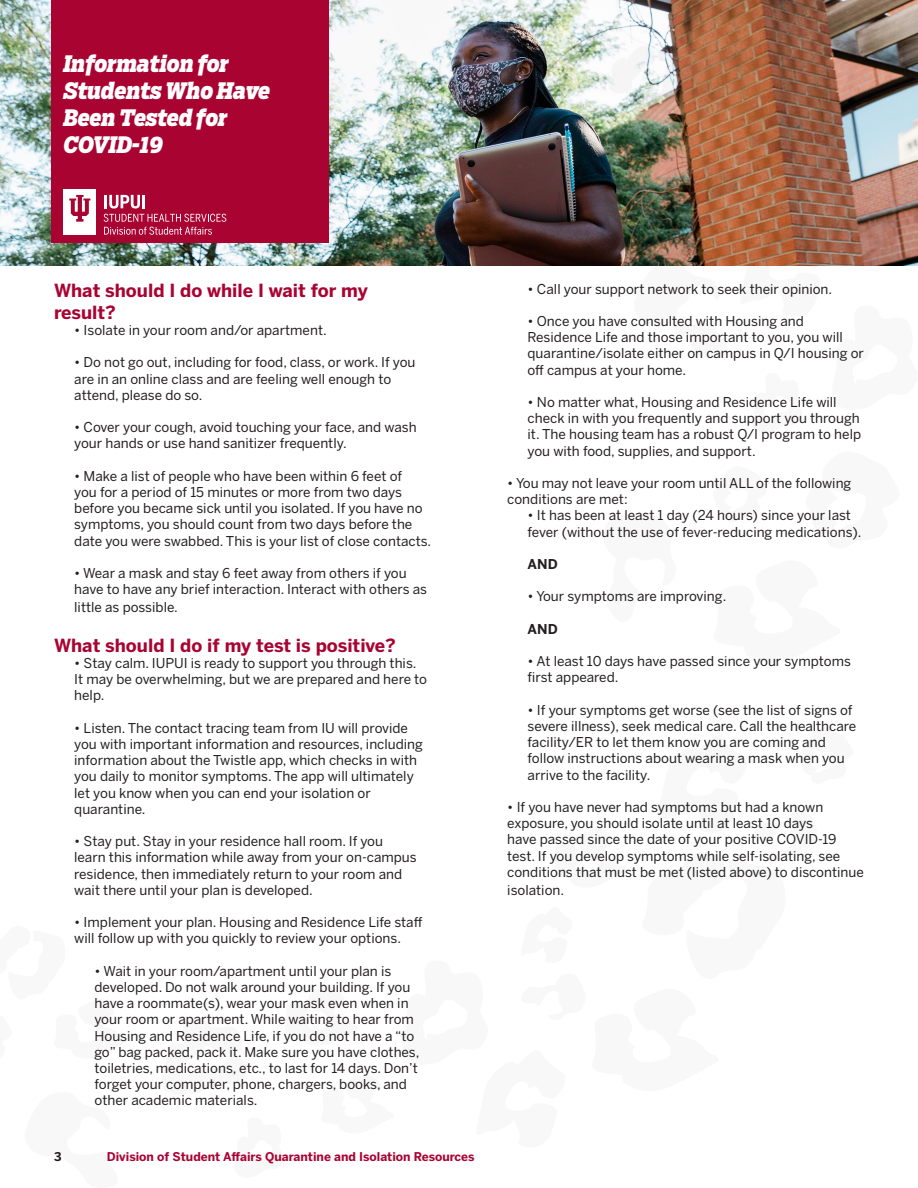
<style>
.page{position:relative;width:918px;height:1188px;background:#fff}
.page>*{position:absolute;margin:0;border:0;box-sizing:border-box;transform-origin:0 0}
.t1{font:italic 900 22.5px/27px "Salvo Serif Cond";color:#fff}
.t2{font:700 18px/21.6px "Benton Sans";color:#a90332}
.t3{font:13.5px/16.2px "Benton Sans";color:#231f20}
.t4{font:700 13.5px "Benton Sans";color:#231f20}
.t5{font:700 12px "Benton Sans";color:#a90332}
.t6{font:700 12px "Benton Sans";color:#231f20}
</style>
<div class="page">
<img style="left:0;top:0;width:608px;height:266px">
<img style="left:608px;top:0;width:310px;height:266px">
<div style="left:51px;top:0;width:278px;height:243px;background:#a90332"></div>
<div style="left:64px;top:189px;width:32px;height:46px;background:#fff"></div>
<svg style="left:69px;top:195px;width:21px;height:27px"></svg>
<svg style="left:104px;top:195px;width:122px;height:40px"></svg>
<h1 class="t1" style="left:64px;top:51px;width:208px">Information for<br>Students Who Have<br>Been Tested for<br>COVID-19</h1>
<p class="t2" style="left:54px;top:280px;width:315px">What should I do while I wait for my result?</p>
<p class="t3" style="left:74px;top:322px;width:254px">• Isolate in your room and/or apartment.</p>
<p class="t3" style="left:74px;top:354px;width:343px">• Do not go out, including for food, class, or work. If you are in an online class and are feeling well enough to attend, please do so.</p>
<p class="t3" style="left:74px;top:419px;width:344px">• Cover your cough, avoid touching your face, and wash your hands or use hand sanitizer frequently.</p>
<p class="t3" style="left:74px;top:468px;width:359px">• Make a list of people who have been within 6 feet of<br>you for a period of 15 minutes or more from two days before you became sick until you isolated. If you have no symptoms, you should count from two days before the date you were swabbed. This is your list of close contacts.</p>
<p class="t3" style="left:74px;top:565px;width:354px">• Wear a mask and stay 6 feet away from others if you have to have any brief interaction. Interact with others as</p>
<p class="t3" style="left:74px;top:599px;width:105px">little as possible.</p>
<p class="t2" style="left:54px;top:635px;width:343px">What should I do if my test is positive?</p>
<p class="t3" style="left:74px;top:655px;width:354px">• Stay calm. IUPUI is ready to support you through this.<br>It may be overwhelming, but we are prepared and here to help.</p>
<p class="t3" style="left:74px;top:720px;width:350px">• Listen. The contact tracing team from IU will provide you with important information and resources, including information about the Twistle app, which checks in with you daily to monitor symptoms. The app will ultimately let you know when you can end your isolation or quarantine.</p>
<p class="t3" style="left:74px;top:833px;width:344px">• Stay put. Stay in your residence hall room. If you learn this information while away from your on-campus residence, then immediately return to your room and wait there until your plan is developed.</p>
<p class="t3" style="left:74px;top:914px;width:350px">• Implement your plan. Housing and Residence Life staff will follow up with you quickly to review your options.</p>
<p class="t3" style="left:94px;top:963px;width:326px">• Wait in your room/apartment until your plan is developed. Do not walk around your building. If you have a roommate(s), wear your mask even when in your room or apartment. While waiting to hear from Housing and Residence Life, if you do not have a “to go” bag packed, pack it. Make sure you have clothes, toiletries, medications, etc., to last for 14 days. Don’t forget your computer, phone, chargers, books, and other academic materials.</p>
<p class="t6" style="left:54px;top:1150px;width:9px">3</p>
<p class="t5" style="left:107px;top:1150px;width:369px">Division of Student Affairs Quarantine and Isolation Resources</p>
<p class="t3" style="left:528px;top:281px;width:306px">• Call your support network to seek their opinion.</p>
<p class="t3" style="left:528px;top:313px;width:338px">• Once you have consulted with Housing and Residence Life and those important to you, you will quarantine/isolate either on campus in Q/I housing or off campus at your home.</p>
<p class="t3" style="left:528px;top:394px;width:335px">• No matter what, Housing and Residence Life will check in with you frequently and support you through it. The housing team has a robust Q/I program to help you with food, supplies, and support.</p>
<p class="t3" style="left:507px;top:475px;width:346px">• You may not leave your room until ALL of the following conditions are met:</p>
<p class="t3" style="left:528px;top:507px;width:335px">• It has been at least 1 day (24 hours) since your last fever (without the use of fever-reducing medications).</p>
<p class="t4" style="left:528px;top:556px;width:32px">AND</p>
<p class="t3" style="left:528px;top:588px;width:200px">• Your symptoms are improving.</p>
<p class="t4" style="left:528px;top:620px;width:32px">AND</p>
<p class="t3" style="left:528px;top:653px;width:325px">• At least 10 days have passed since your symptoms</p>
<p class="t3" style="left:528px;top:669px;width:92px">first appeared.</p>
<p class="t3" style="left:528px;top:702px;width:330px">• If your symptoms get worse (see the list of signs of severe illness), seek medical care. Call the healthcare facility/ER to let them know you are coming and follow instructions about wearing a mask when you arrive to the facility.</p>
<p class="t3" style="left:507px;top:799px;width:358px">• If you have never had symptoms but had a known exposure, you should isolate until at least 10 days<br>have passed since the date of your positive COVID-19 test. If you develop symptoms while self-isolating, see conditions that must be met (listed above) to discontinue</p>
<p class="t3" style="left:507px;top:882px;width:58px">isolation.</p>
</div>
